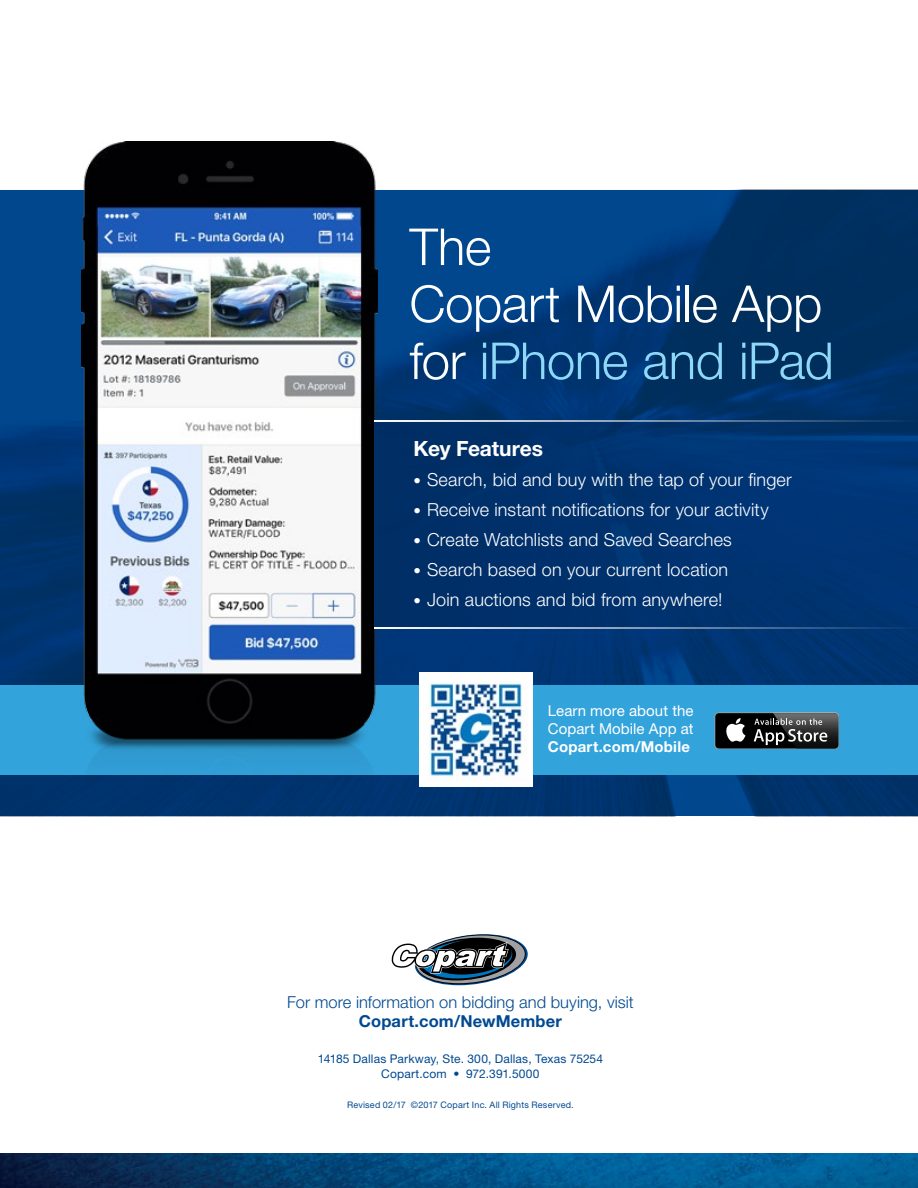
<style>
.page{position:relative;width:918px;height:1188px;background:#fff}
.page>*{position:absolute;margin:0;border:0;box-sizing:border-box;transform-origin:0 0}
.t1{font:300 51px/57px "Helvetica Neue LT";letter-spacing:-.01em;color:#fff}
.t2{font:700 21px "Helvetica Neue LT";letter-spacing:-.005em;color:#fff}
.t3{font:300 18px "Helvetica Neue LT";letter-spacing:.01em;color:#fff}
.t4{font:300 16.5px "Helvetica Neue LT";color:#004990}
.t5{font:700 16.5px "Helvetica Neue LT";letter-spacing:.01em;color:#004990}
.t6{font:15px/18px "Helvetica Neue LT";letter-spacing:.005em;color:#fff}
.t7{font:700 15px "Helvetica Neue LT";letter-spacing:.015em;color:#fff}
.t8{font:12px/15px "Helvetica Neue LT";letter-spacing:.015em;color:#004990;text-align:center}
.t9{font:9px "Helvetica Neue LT";letter-spacing:.02em;color:#004990}
.s1{color:#8ed8f8}
.s2{font-size:15px}
</style>
<div class="page">
<img style="left:0;top:190px;width:918px;height:627px">
<div style="left:0;top:685px;width:918px;height:89px;background:#33a3dc"></div>
<img style="left:82px;top:142px;width:295px;height:675px">
<div style="left:374px;top:421px;width:544px;height:208px;background:#00326e"></div>
<svg style="left:714px;top:712px;width:125px;height:37px"></svg>
<div style="left:715px;top:713px;width:123px;height:35px;background:#000;border-radius:4px"></div>
<svg style="left:726px;top:718px;width:19px;height:24px"></svg>
<img style="left:773px;top:712px;width:66px;height:37px">
<img style="left:773px;top:713px;width:65px;height:35px">
<svg style="left:754px;top:718px;width:73px;height:27px"></svg>
<img style="left:419px;top:673px;width:114px;height:113px">
<hr style="left:374px;top:421px;width:544px;height:1px;background:#fff">
<hr style="left:374px;top:628px;width:544px;height:1px;background:#fff">
<svg style="left:391px;top:934px;width:137px;height:51px"></svg>
<img style="left:0;top:1153px;width:918px;height:35px">
<h1 class="t1" style="left:410px;top:217px;width:426px">The<br>Copart Mobile App for <span class="s1">iPhone and iPad</span></h1>
<p class="t2" style="left:414px;top:436px;width:131px">Key Features</p>
<p class="t3" style="left:414px;top:469px;width:380px"><span class="s2">•</span> Search, bid and buy with the tap of your finger</p>
<p class="t3" style="left:414px;top:499px;width:357px"><span class="s2">•</span> Receive instant notifications for your activity</p>
<p class="t3" style="left:414px;top:529px;width:320px"><span class="s2">•</span> Create Watchlists and Saved Searches</p>
<p class="t3" style="left:414px;top:559px;width:316px"><span class="s2">•</span> Search based on your current location</p>
<p class="t3" style="left:414px;top:589px;width:310px"><span class="s2">•</span> Join auctions and bid from anywhere!</p>
<p class="t6" style="left:548px;top:701px;width:147px">Learn more about the<br>Copart Mobile App at</p>
<p class="t7" style="left:548px;top:737px;width:144px">Copart.com/Mobile</p>
<p class="t4" style="left:287px;top:992px;width:348px">For more information on bidding and buying, visit</p>
<p class="t5" style="left:359px;top:1011px;width:205px">Copart.com/NewMember</p>
<p class="t8" style="left:318px;top:1051px;width:287px">14185 Dallas Parkway, Ste. 300, Dallas, Texas 75254<br>Copart.com • 972.391.5000</p>
<p class="t9" style="left:347px;top:1100px;width:228px">Revised 02/17 ©2017 Copart Inc. All Rights Reserved.</p>
</div>
